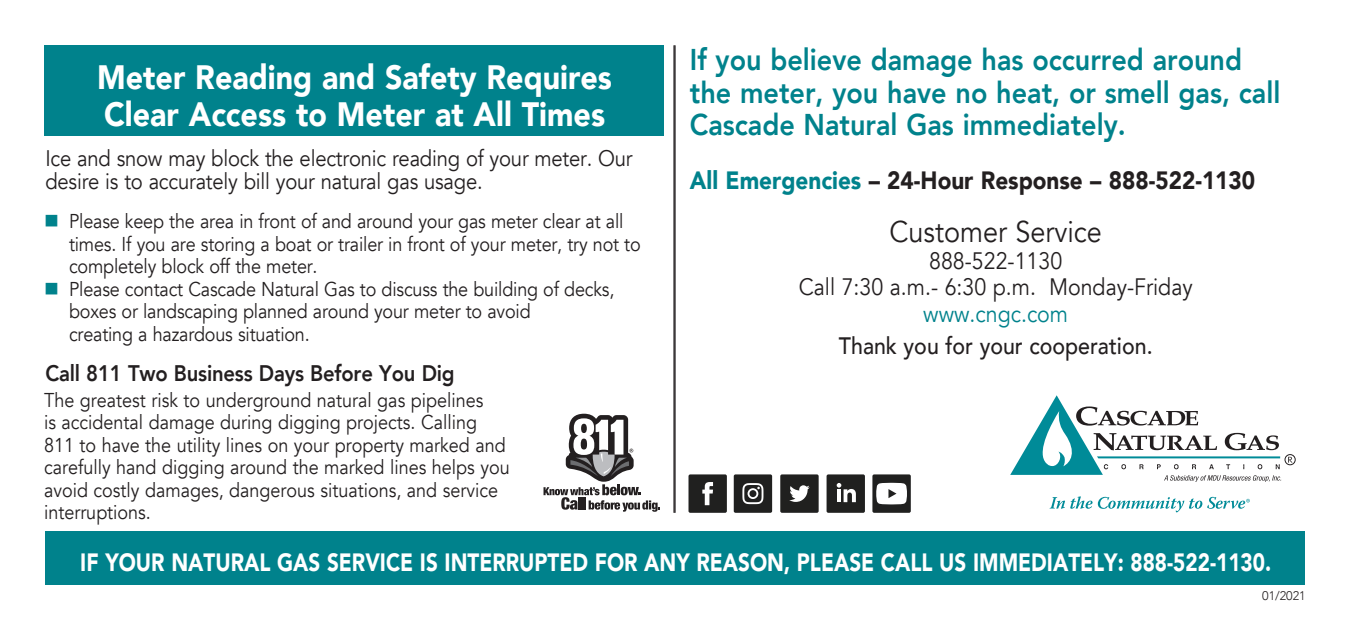
<style>
.page{position:relative;width:1350px;height:630px;background:#fff}
.page>*{position:absolute;margin:0;border:0;box-sizing:border-box;transform-origin:0 0}
.t1{font:900 33.75px/37.5px "Avenir";color:#fff;scale:.9 1}
.t2{font:800 30px/32.5px "Avenir";color:#00828c;scale:.9 1}
.t3{font:30px "Avenir";color:#231f20;scale:.9 1}
.t4{font:900 25px "Avenir";color:#fff;scale:.83 1}
.t5{font:900 25px "Avenir";color:#231f20;scale:.9 1}
.t6{font:23.75px/26.5px "Avenir";color:#231f20;text-align:center;scale:.9 1}
.t7{font:500 23.75px "Avenir";color:#231f20;scale:.9 1}
.t8{font:23.75px "Avenir";color:#00828c;scale:.9 1}
.t9{font:22.5px/22.5px "Avenir";letter-spacing:-.01em;color:#231f20;scale:.9 1}
.t10{font:800 22.5px "Avenir";letter-spacing:-.01em;color:#231f20;scale:.9 1}
.t11{font:20px/22.5px "Avenir";letter-spacing:-.01em;color:#231f20;scale:.9 1}
.t12{font:300 12.5px "Avenir";color:#231f20}
.s1{color:#00828c}
</style>
<div class="page">
<svg style="left:1288px;top:457px;width:5px;height:6px"></svg>
<div style="left:1285px;top:454px;width:10px;height:11px;border:1px solid #231f20;border-radius:50%"></div>
<svg style="left:1010px;top:395px;width:271px;height:87px"></svg>
<svg style="left:1050px;top:496px;width:200px;height:16px"></svg>
<hr style="left:674px;top:45px;width:2px;height:468px;background:#231f20">
<div style="left:45px;top:532px;width:1260px;height:53px;background:#00828c"></div>
<svg style="left:544px;top:414px;width:116px;height:98px"></svg>
<hr style="left:673px;top:45px;width:2px;height:468px;background:#231f20">
<div style="left:44px;top:45px;width:620px;height:91px;background:#00828c"></div>
<div style="left:780px;top:474px;width:39px;height:39px;background:#20201f;border-radius:2px"></div>
<svg style="left:789px;top:485px;width:21px;height:17px"></svg>
<div style="left:689px;top:474px;width:38px;height:39px;background:#20201f;border-radius:2px"></div>
<svg style="left:702px;top:482px;width:11px;height:23px"></svg>
<div style="left:734px;top:474px;width:38px;height:39px;background:#20201f;border-radius:2px"></div>
<svg style="left:742px;top:483px;width:21px;height:21px"></svg>
<div style="left:827px;top:474px;width:38px;height:39px;background:#20201f;border-radius:2px"></div>
<svg style="left:837px;top:483px;width:19px;height:19px"></svg>
<div style="left:872px;top:474px;width:39px;height:39px;background:#20201f;border-radius:2px"></div>
<svg style="left:876px;top:483px;width:31px;height:21px"></svg>
<h1 class="t1" style="left:97px;top:57px;width:574px">Meter Reading and Safety Requires<br>Clear Access to Meter at All Times</h1>
<p class="t9" style="left:45px;top:148px;width:654px">Ice and snow may block the electronic reading of your meter. Our desire is to accurately bill your natural gas usage.</p>
<p class="t11" style="left:69px;top:211px;width:637px;text-indent:-25px"><span class="s1">■</span> Please keep the area in front of and around your gas meter clear at all times. If you are storing a boat or trailer in front of your meter, try not to completely block off the meter.</p>
<p class="t11" style="left:69px;top:278px;width:607px;text-indent:-25px"><span class="s1">■</span> Please contact Cascade Natural Gas to discuss the building of decks, boxes or landscaping planned around your meter to avoid<br>creating a hazardous situation.</p>
<p class="t10" style="left:45px;top:356px;width:456px">Call 811 Two Business Days Before You Dig</p>
<p class="t11" style="left:44px;top:389px;width:519px">The greatest risk to underground natural gas pipelines<br>is accidental damage during digging projects. Calling 811 to have the utility lines on your property marked and carefully hand digging around the marked lines helps you avoid costly damages, dangerous situations, and service interruptions.</p>
<h2 class="t2" style="left:690px;top:44px;width:658px">If you believe damage has occurred around the meter, you have no heat, or smell gas, call<br>Cascade Natural Gas immediately.</h2>
<p class="t5" style="left:690px;top:159px;width:630px"><span class="s1">All Emergencies</span> – 24-Hour Response – 888-522-1130</p>
<h2 class="t3" style="left:890px;top:214px;width:237px">Customer Service</h2>
<p class="t6" style="left:799px;top:248px;width:439px">888-522-1130<br>Call 7:30 a.m.- 6:30 p.m. Monday-Friday</p>
<p class="t8" style="left:923px;top:299px;width:163px">www.cngc.com</p>
<p class="t7" style="left:839px;top:325px;width:350px">Thank you for your cooperation.</p>
<p class="t4" style="left:80px;top:541px;width:1436px">IF YOUR NATURAL GAS SERVICE IS INTERRUPTED FOR ANY REASON, PLEASE CALL US IMMEDIATELY: 888-522-1130.</p>
<p class="t12" style="left:1262px;top:589px;width:45px">01/2021</p>
</div>
